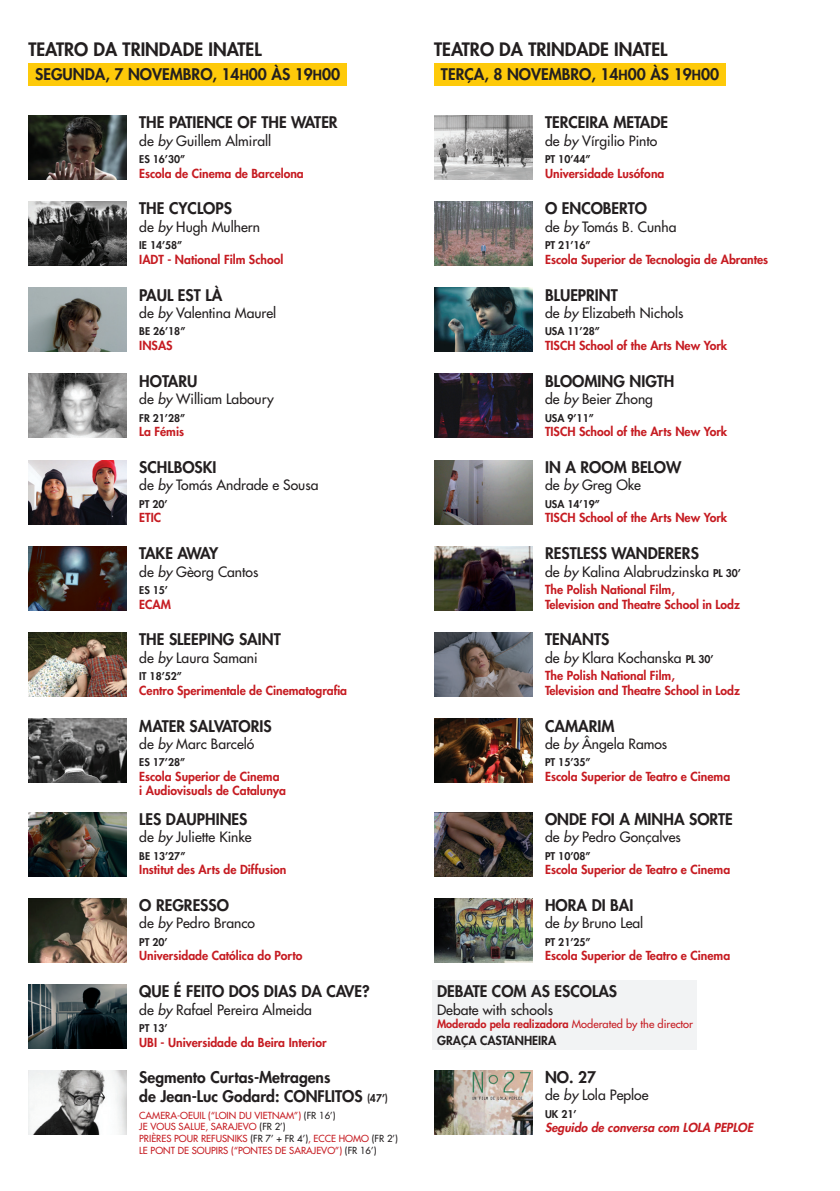
<style>
.page{position:relative;width:840px;height:1191px;background:#fff}
.page>*{position:absolute;margin:0;border:0;box-sizing:border-box;transform-origin:0 0}
.t1{font:800 18px "Futura Std";color:#231f20}
.t2{font:800 15.6px "Futura Std";color:#231f20}
.t3{font:800 15.6px "Futura Std";letter-spacing:-.09em;color:#231f20}
.t4{font:500 13.8px "Futura Std";color:#231f20}
.t5{font:800 12.2px "Futura Std";color:#c61c22}
.t6{font:italic 800 12.2px "Futura Std";color:#c61c22}
.t7{font:800 12.2px "Futura Std";color:#231f20}
.t8{font:800 11px "Futura Std";color:#c61c22}
.t9{font:800 10.4px "Futura Std";color:#231f20}
.t10{font:500 9.6px "Futura Std";color:#c61c22}
.s1{font-size:13.6px}
.s2{font-style:italic}
.s3{font-size:10.4px}
.s4{color:#231f20}
.s5{font-weight:800;font-size:10.4px}
.s6{font-weight:500}
</style>
<div class="page">
<div style="left:431px;top:980px;width:265px;height:69px;background:#f2f3f4"></div>
<img style="left:28px;top:115px;width:99px;height:64px">
<img style="left:28px;top:201px;width:99px;height:64px">
<img style="left:28px;top:288px;width:99px;height:64px">
<img style="left:28px;top:374px;width:99px;height:64px">
<img style="left:28px;top:460px;width:99px;height:64px">
<img style="left:28px;top:546px;width:99px;height:64px">
<img style="left:28px;top:632px;width:99px;height:64px">
<img style="left:28px;top:718px;width:99px;height:64px">
<img style="left:28px;top:812px;width:99px;height:64px">
<img style="left:28px;top:898px;width:99px;height:64px">
<img style="left:28px;top:984px;width:99px;height:64px">
<img style="left:28px;top:1070px;width:99px;height:64px">
<div style="left:28px;top:63px;width:318px;height:22px;background:#feca0a"></div>
<img style="left:434px;top:115px;width:98px;height:64px">
<div style="left:434px;top:63px;width:291px;height:22px;background:#feca0a"></div>
<img style="left:434px;top:201px;width:98px;height:64px">
<img style="left:434px;top:288px;width:98px;height:64px">
<img style="left:434px;top:374px;width:98px;height:64px">
<img style="left:434px;top:460px;width:98px;height:64px">
<img style="left:434px;top:546px;width:98px;height:64px">
<img style="left:434px;top:632px;width:98px;height:64px">
<img style="left:434px;top:718px;width:98px;height:64px">
<img style="left:434px;top:812px;width:98px;height:64px">
<img style="left:434px;top:898px;width:98px;height:64px">
<img style="left:434px;top:1070px;width:98px;height:64px">
<p class="t1" style="left:28px;top:38px;width:234px">TEATRO DA TRINDADE INATEL</p>
<p class="t1" style="left:434px;top:38px;width:234px">TEATRO DA TRINDADE INATEL</p>
<p class="t2" style="left:35px;top:64px;width:306px">SEGUNDA, 7 NOVEMBRO, 14<span class="s1">H</span>00 ÀS 19<span class="s1">H</span>00</p>
<p class="t2" style="left:441px;top:64px;width:279px">TERÇA, 8 NOVEMBRO, 14<span class="s1">H</span>00 ÀS 19<span class="s1">H</span>00</p>
<p class="t2" style="left:139px;top:113px;width:200px">THE PATIENCE OF THE WATER</p>
<p class="t4" style="left:139px;top:132px;width:133px">de <span class="s2">by</span> Guillem Almirall</p>
<p class="t9" style="left:139px;top:153px;width:47px">ES 16’30’’</p>
<p class="t5" style="left:139px;top:165px;width:166px">Escola de Cinema de Barcelona</p>
<p class="t2" style="left:139px;top:199px;width:94px">THE CYCLOPS</p>
<p class="t4" style="left:139px;top:218px;width:122px">de <span class="s2">by</span> Hugh Mulhern</p>
<p class="t9" style="left:139px;top:239px;width:44px">IE 14’58’’</p>
<p class="t5" style="left:139px;top:251px;width:145px">IADT - National Film School</p>
<p class="t2" style="left:139px;top:285px;width:84px">PAUL EST LÀ</p>
<p class="t4" style="left:139px;top:304px;width:138px">de <span class="s2">by</span> Valentina Maurel</p>
<p class="t9" style="left:139px;top:325px;width:48px">BE 26’18’’</p>
<p class="t5" style="left:139px;top:338px;width:35px">INSAS</p>
<p class="t2" style="left:139px;top:371px;width:60px">HOTARU</p>
<p class="t4" style="left:139px;top:390px;width:136px">de <span class="s2">by</span> William Laboury</p>
<p class="t9" style="left:139px;top:411px;width:47px">FR 21’28’’</p>
<p class="t5" style="left:139px;top:424px;width:46px">La Fémis</p>
<p class="t2" style="left:139px;top:457px;width:79px">SCHLBOSKI</p>
<p class="t4" style="left:139px;top:476px;width:180px">de <span class="s2">by</span> Tomás Andrade e Sousa</p>
<p class="t9" style="left:139px;top:497px;width:30px">PT 20’</p>
<p class="t5" style="left:139px;top:510px;width:23px">ETIC</p>
<p class="t3" style="left:139px;top:543px;width:81px">TAKE AWAY</p>
<p class="t4" style="left:139px;top:563px;width:121px">de <span class="s2">by</span> Gèorg Cantos</p>
<p class="t9" style="left:139px;top:583px;width:30px">ES 15’</p>
<p class="t5" style="left:139px;top:596px;width:33px">ECAM</p>
<p class="t2" style="left:139px;top:629px;width:143px">THE SLEEPING SAINT</p>
<p class="t4" style="left:139px;top:649px;width:120px">de <span class="s2">by</span> Laura Samani</p>
<p class="t9" style="left:139px;top:669px;width:44px">IT 18’52’’</p>
<p class="t5" style="left:139px;top:682px;width:209px">Centro Sperimentale de Cinematografia</p>
<p class="t2" style="left:139px;top:716px;width:134px">MATER SALVATORIS</p>
<p class="t4" style="left:139px;top:735px;width:117px">de <span class="s2">by</span> Marc Barceló</p>
<p class="t9" style="left:139px;top:756px;width:47px">ES 17’28’’</p>
<p class="t5" style="left:139px;top:768px;width:142px">Escola Superior de Cinema</p>
<p class="t5" style="left:139px;top:783px;width:148px">i Audiovisuals de Catalunya</p>
<p class="t2" style="left:139px;top:809px;width:110px">LES DAUPHINES</p>
<p class="t4" style="left:139px;top:828px;width:114px">de <span class="s2">by</span> Juliette Kinke</p>
<p class="t9" style="left:139px;top:849px;width:48px">BE 13’27’’</p>
<p class="t5" style="left:139px;top:862px;width:148px">Institut des Arts de Diffusion</p>
<p class="t2" style="left:139px;top:895px;width:91px">O REGRESSO</p>
<p class="t4" style="left:139px;top:914px;width:117px">de <span class="s2">by</span> Pedro Branco</p>
<p class="t9" style="left:139px;top:935px;width:30px">PT 20’</p>
<p class="t5" style="left:139px;top:948px;width:165px">Universidade Católica do Porto</p>
<p class="t2" style="left:139px;top:981px;width:232px">QUE É FEITO DOS DIAS DA CAVE?</p>
<p class="t4" style="left:139px;top:1001px;width:174px">de <span class="s2">by</span> Rafael Pereira Almeida</p>
<p class="t9" style="left:139px;top:1021px;width:30px">PT 13’</p>
<p class="t5" style="left:139px;top:1034px;width:189px">UBI - Universidade da Beira Interior</p>
<p class="t2" style="left:139px;top:1067px;width:193px">Segmento Curtas-Metragens</p>
<p class="t2" style="left:139px;top:1086px;width:250px">de Jean-Luc Godard: CONFLITOS <span class="s3">(47’)</span></p>
<p class="t10" style="left:139px;top:1109px;width:198px">CAMERA-OEUIL (“LOIN DU VIETNAM”) <span class="s4">(FR 16’)</span></p>
<p class="t10" style="left:139px;top:1120px;width:148px">JE VOUS SALUE, SARAJEVO <span class="s4">(FR 2’)</span></p>
<p class="t10" style="left:139px;top:1132px;width:260px">PRIÈRES POUR REFUSNIKS <span class="s4">(FR 7’ + FR 4’)</span>, ECCE HOMO <span class="s4">(FR 2’)</span></p>
<p class="t10" style="left:139px;top:1144px;width:239px">LE PONT DE SOUPIRS (“PONTES DE SARAJEVO”) <span class="s4">(FR 16’)</span></p>
<p class="t2" style="left:544px;top:113px;width:124px">TERCEIRA METADE</p>
<p class="t4" style="left:544px;top:132px;width:114px">de <span class="s2">by</span> Vírgilio Pinto</p>
<p class="t9" style="left:544px;top:153px;width:47px">PT 10’44’’</p>
<p class="t5" style="left:544px;top:165px;width:121px">Universidade Lusófona</p>
<p class="t2" style="left:544px;top:199px;width:103px">O ENCOBERTO</p>
<p class="t4" style="left:544px;top:218px;width:133px">de <span class="s2">by</span> Tomás B. Cunha</p>
<p class="t9" style="left:544px;top:239px;width:47px">PT 21’16’’</p>
<p class="t5" style="left:544px;top:251px;width:224px">Escola Superior de Tecnologia de Abrantes</p>
<p class="t2" style="left:544px;top:285px;width:74px">BLUEPRINT</p>
<p class="t4" style="left:544px;top:304px;width:140px">de <span class="s2">by</span> Elizabeth Nichols</p>
<p class="t9" style="left:544px;top:325px;width:56px">USA 11’28’’</p>
<p class="t5" style="left:544px;top:338px;width:183px">TISCH School of the Arts New York</p>
<p class="t2" style="left:544px;top:371px;width:131px">BLOOMING NIGTH</p>
<p class="t4" style="left:544px;top:390px;width:109px">de <span class="s2">by</span> Beier Zhong</p>
<p class="t9" style="left:544px;top:411px;width:50px">USA 9’11’’</p>
<p class="t5" style="left:544px;top:424px;width:183px">TISCH School of the Arts New York</p>
<p class="t2" style="left:544px;top:457px;width:138px">IN A ROOM BELOW</p>
<p class="t4" style="left:544px;top:476px;width:97px">de <span class="s2">by</span> Greg Oke</p>
<p class="t9" style="left:544px;top:497px;width:56px">USA 14’19’’</p>
<p class="t5" style="left:544px;top:510px;width:183px">TISCH School of the Arts New York</p>
<p class="t2" style="left:544px;top:543px;width:155px">RESTLESS WANDERERS</p>
<p class="t4" style="left:544px;top:563px;width:197px">de <span class="s2">by</span> Kalina Alabrudzinska <span class="s5">PL 30’</span></p>
<p class="t5" style="left:544px;top:581px;width:131px">The Polish National Film,</p>
<p class="t5" style="left:544px;top:596px;width:196px">Television and Theatre School in Lodz</p>
<p class="t2" style="left:544px;top:629px;width:66px">TENANTS</p>
<p class="t4" style="left:544px;top:649px;width:170px">de <span class="s2">by</span> Klara Kochanska <span class="s5">PL 30’</span></p>
<p class="t5" style="left:544px;top:668px;width:131px">The Polish National Film,</p>
<p class="t5" style="left:544px;top:682px;width:196px">Television and Theatre School in Lodz</p>
<p class="t2" style="left:544px;top:716px;width:71px">CAMARIM</p>
<p class="t4" style="left:544px;top:735px;width:124px">de <span class="s2">by</span> Ângela Ramos</p>
<p class="t9" style="left:544px;top:756px;width:47px">PT 15’35’’</p>
<p class="t5" style="left:544px;top:768px;width:186px">Escola Superior de Teatro e Cinema</p>
<p class="t2" style="left:544px;top:809px;width:189px">ONDE FOI A MINHA SORTE</p>
<p class="t4" style="left:544px;top:828px;width:137px">de <span class="s2">by</span> Pedro Gonçalves</p>
<p class="t9" style="left:544px;top:849px;width:47px">PT 10’08’’</p>
<p class="t5" style="left:544px;top:862px;width:186px">Escola Superior de Teatro e Cinema</p>
<p class="t2" style="left:544px;top:895px;width:90px">HORA DI BAI</p>
<p class="t4" style="left:544px;top:914px;width:100px">de <span class="s2">by</span> Bruno Leal</p>
<p class="t9" style="left:544px;top:935px;width:47px">PT 21’25’’</p>
<p class="t5" style="left:544px;top:948px;width:186px">Escola Superior de Teatro e Cinema</p>
<p class="t2" style="left:437px;top:981px;width:181px">DEBATE COM AS ESCOLAS</p>
<p class="t4" style="left:437px;top:1001px;width:117px">Debate with schools</p>
<p class="t8" style="left:437px;top:1016px;width:257px">Moderado pela realizadora <span class="s6">Moderated by the director</span></p>
<p class="t7" style="left:437px;top:1033px;width:121px">GRAÇA CASTANHEIRA</p>
<p class="t2" style="left:544px;top:1067px;width:53px">NO. 27</p>
<p class="t4" style="left:544px;top:1086px;width:105px">de <span class="s2">by</span> Lola Peploe</p>
<p class="t9" style="left:544px;top:1107px;width:33px">UK 21’</p>
<p class="t6" style="left:544px;top:1120px;width:209px">Seguido de conversa com LOLA PEPLOE</p>
</div>
